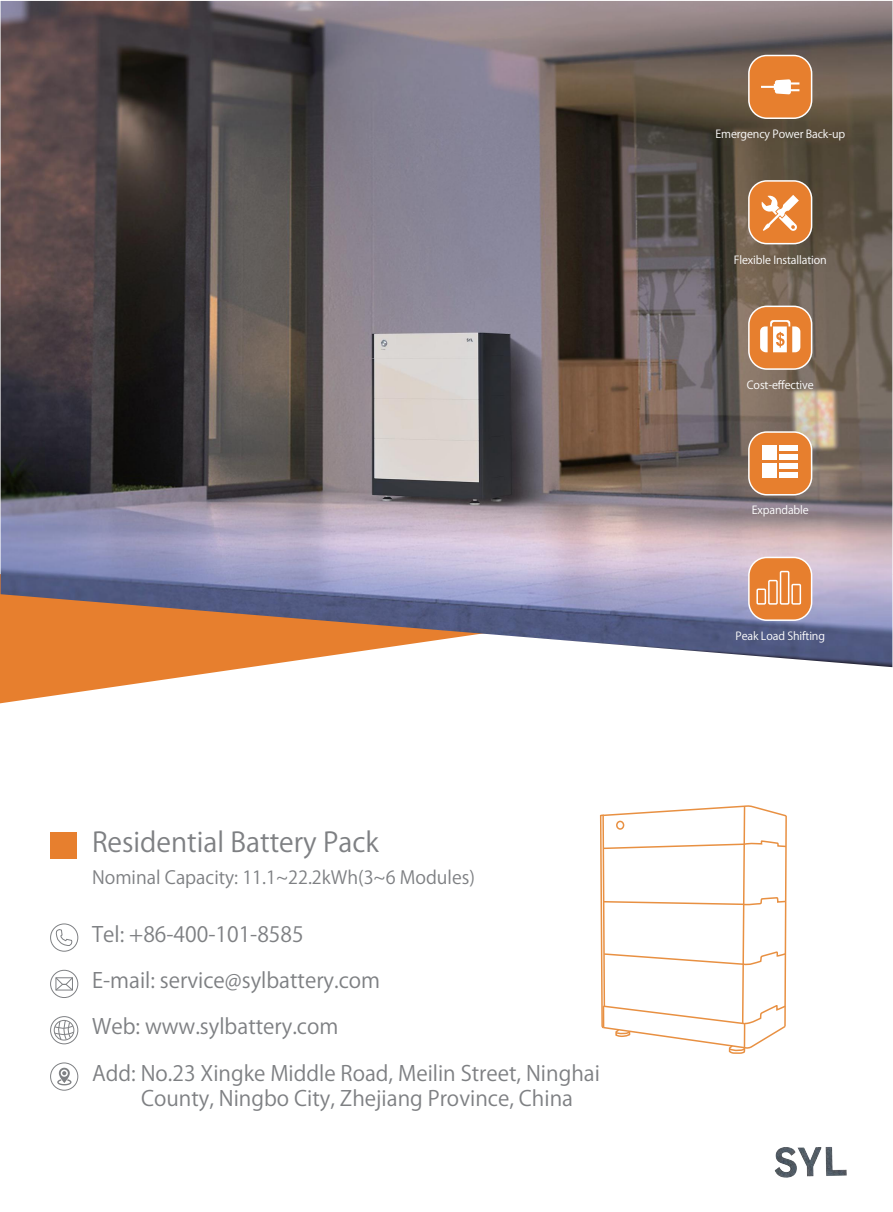
<style>
.page{position:relative;width:893px;height:1212px;background:#fff}
.page>*{position:absolute;margin:0;border:0;box-sizing:border-box;transform-origin:0 0}
.t1{font:27px "Koz Go Pr 6 N";color:#7e8083}
.t2{font:21px/25.2px "Koz Go Pr 6 N";color:#7e8083}
.t3{font:18px "Koz Go Pr 6 N";color:#7e8083}
.t4{font:11.1px "Koz Go Pr 6 N";letter-spacing:-.01em;color:#fff}
</style>
<div class="page">
<svg style="left:0;top:574px;width:893px;height:129px"></svg>
<img style="left:1px;top:1px;width:891px;height:666px">
<div style="left:50px;top:923px;width:28px;height:28px;border:1px solid #7e8083;border-radius:50%"></div>
<svg style="left:55px;top:929px;width:18px;height:17px"></svg>
<svg style="left:55px;top:977px;width:18px;height:14px"></svg>
<div style="left:50px;top:970px;width:28px;height:28px;border:1px solid #7e8083;border-radius:50%"></div>
<div style="left:50px;top:1016px;width:28px;height:28px;border:1px solid #7e8083;border-radius:50%"></div>
<svg style="left:53px;top:1020px;width:22px;height:21px"></svg>
<div style="left:50px;top:1062px;width:28px;height:28px;border:1px solid #7e8083;border-radius:50%"></div>
<svg style="left:57px;top:1068px;width:15px;height:17px"></svg>
<div style="left:51px;top:832px;width:26px;height:26px;background:#e77f2e"></div>
<div style="left:749px;top:55px;width:63px;height:63px;background:#e77f2e;border-radius:18px"></div>
<div style="left:748px;top:55px;width:64px;height:64px;border:2px solid #fff;border-radius:18px"></div>
<svg style="left:761px;top:79px;width:38px;height:15px"></svg>
<div style="left:749px;top:181px;width:63px;height:63px;background:#e77f2e;border-radius:18px"></div>
<div style="left:748px;top:180px;width:64px;height:64px;border:2px solid #fff;border-radius:18px"></div>
<svg style="left:761px;top:195px;width:38px;height:36px"></svg>
<div style="left:749px;top:306px;width:63px;height:63px;background:#e77f2e;border-radius:18px"></div>
<div style="left:748px;top:306px;width:64px;height:64px;border:2px solid #fff;border-radius:18px"></div>
<svg style="left:760px;top:320px;width:40px;height:32px"></svg>
<div style="left:749px;top:557px;width:63px;height:63px;background:#e77f2e;border-radius:18px"></div>
<div style="left:748px;top:557px;width:64px;height:64px;border:2px solid #fff;border-radius:18px"></div>
<div style="left:756px;top:588px;width:10px;height:17px;border:2px solid #fff"></div>
<div style="left:768px;top:580px;width:10px;height:25px;border:2px solid #fff"></div>
<div style="left:791px;top:584px;width:10px;height:21px;border:2px solid #fff"></div>
<div style="left:780px;top:571px;width:9px;height:34px;border:2px solid #fff"></div>
<div style="left:749px;top:432px;width:63px;height:63px;background:#e77f2e;border-radius:18px"></div>
<div style="left:748px;top:431px;width:64px;height:64px;border:2px solid #fff;border-radius:18px"></div>
<div style="left:779px;top:445px;width:19px;height:6px;background:#fff"></div>
<div style="left:779px;top:454px;width:19px;height:6px;background:#fff"></div>
<div style="left:779px;top:463px;width:19px;height:6px;background:#fff"></div>
<div style="left:779px;top:472px;width:19px;height:6px;background:#fff"></div>
<div style="left:762px;top:445px;width:15px;height:15px;background:#fff"></div>
<div style="left:762px;top:463px;width:15px;height:15px;background:#fff"></div>
<svg style="left:599px;top:805px;width:188px;height:249px"></svg>
<div style="left:616px;top:821px;width:8px;height:9px;border:2px solid #e89042;border-radius:50%"></div>
<img style="left:774px;top:1147px;width:73px;height:31px">
<p class="t1" style="left:92px;top:827px;width:288px">Residential Battery Pack</p>
<p class="t3" style="left:92px;top:867px;width:384px">Nominal Capacity: 11.1~22.2kWh(3~6 Modules)</p>
<p class="t2" style="left:92px;top:922px;width:213px">Tel: +86-400-101-8585</p>
<p class="t2" style="left:92px;top:968px;width:290px">E-mail: service@sylbattery.com</p>
<p class="t2" style="left:92px;top:1014px;width:248px">Web: www.sylbattery.com</p>
<p class="t2" style="left:141px;top:1061px;width:460px;text-indent:-49px">Add: No.23 Xingke Middle Road, Meilin Street, Ninghai<br>County, Ningbo City, Zhejiang Province, China</p>
<p class="t4" style="left:715px;top:128px;width:131px">Emergency Power Back-up</p>
<p class="t4" style="left:734px;top:253px;width:94px">Flexible Installation</p>
<p class="t4" style="left:747px;top:379px;width:68px">Cost-effective</p>
<p class="t4" style="left:752px;top:504px;width:59px">Expandable</p>
<p class="t4" style="left:735px;top:629px;width:91px">Peak Load Shifting</p>
</div>
